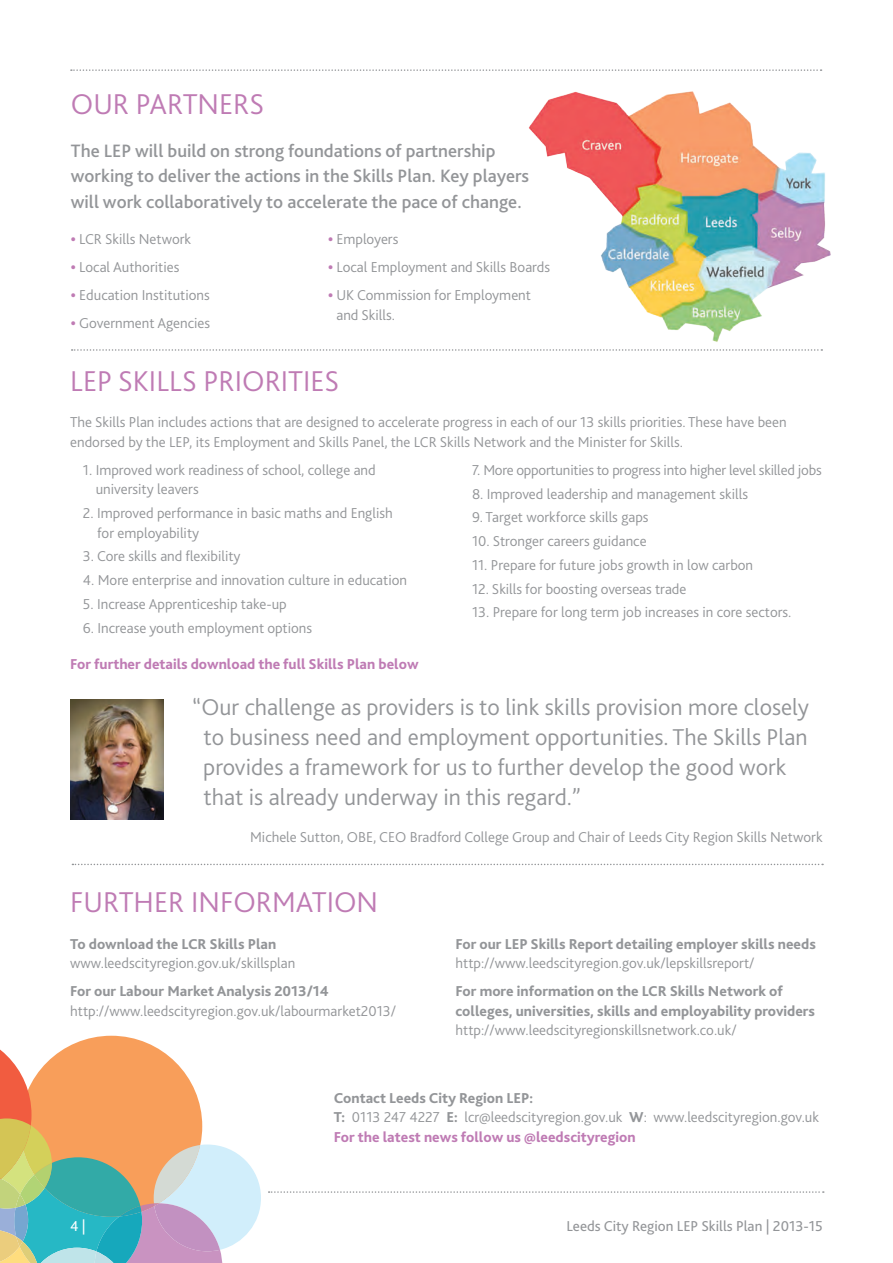
<style>
.page{position:relative;width:893px;height:1263px;background:#fff}
.page>*{position:absolute;margin:0;border:0;box-sizing:border-box;transform-origin:0 0}
.HEADINGS{font:300 30px "Bliss 2";color:#bf7bb4}
.Larger_Type{font:300 24px/30px "Bliss 2";color:#939598}
.Larger_Type-2{font:500 18.75px/25.5px "Bliss 2";color:#939598}
.Main_Copy{font:300 15px/19.5px "Bliss 2";color:#939598}
.Main_Copy-2{font:800 15px/19.5px "Bliss 2";color:#939598}
.Main_Copy-3{font:800 15px "Bliss 2";color:#bf7bb4}
.t1{font:15px "Bliss 2";color:#939598}
.t2{font:15px "Bliss 2";color:#fff}
.s1{font-weight:800;color:#bf7bb4}
.s2{font-weight:800}
.s3{font-weight:300}
</style>
<div class="page">
<svg style="left:0;top:1035px;width:261px;height:228px"></svg>
<svg style="left:269px;top:1191px;width:555px;height:2px"></svg>
<svg style="left:71px;top:69px;width:751px;height:2px"></svg>
<svg style="left:72px;top:349px;width:750px;height:2px"></svg>
<svg style="left:72px;top:864px;width:751px;height:1px"></svg>
<img style="left:70px;top:699px;width:94px;height:120px">
<img style="left:528px;top:91px;width:303px;height:251px">
<p class="HEADINGS" style="left:71px;top:86px;width:195px">OUR PARTNERS</p>
<p class="Larger_Type-2" style="left:71px;top:138px;width:460px">The LEP will build on strong foundations of partnership working to deliver the actions in the Skills Plan. Key players will work collaboratively to accelerate the pace of change.</p>
<p class="Main_Copy" style="left:71px;top:229px;width:122px"><span class="s1">•</span> LCR Skills Network</p>
<p class="Main_Copy" style="left:71px;top:257px;width:110px"><span class="s1">•</span> Local Authorities</p>
<p class="Main_Copy" style="left:71px;top:285px;width:140px"><span class="s1">•</span> Education Institutions</p>
<p class="Main_Copy" style="left:71px;top:313px;width:141px"><span class="s1">•</span> Government Agencies</p>
<p class="Main_Copy" style="left:328px;top:229px;width:72px"><span class="s1">•</span> Employers</p>
<p class="Main_Copy" style="left:328px;top:257px;width:223px"><span class="s1">•</span> Local Employment and Skills Boards</p>
<p class="Main_Copy" style="left:336px;top:285px;width:196px;text-indent:-8px"><span class="s1">•</span> UK Commission for Employment and Skills.</p>
<p class="HEADINGS" style="left:70px;top:362px;width:271px">LEP SKILLS PRIORITIES</p>
<p class="Main_Copy" style="left:70px;top:413px;width:718px">The Skills Plan includes actions that are designed to accelerate progress in each of our 13 skills priorities. These have been endorsed by the LEP, its Employment and Skills Panel, the LCR Skills Network and the Minister for Skills.</p>
<p class="Main_Copy" style="left:96px;top:460px;width:282px;text-indent:-13px">1. Improved work readiness of school, college and university leavers</p>
<p class="Main_Copy" style="left:97px;top:503px;width:297px;text-indent:-14px">2. Improved performance in basic maths and English for employability</p>
<p class="Main_Copy" style="left:83px;top:547px;width:159px">3. Core skills and flexibility</p>
<p class="Main_Copy" style="left:83px;top:570px;width:326px">4. More enterprise and innovation culture in education</p>
<p class="Main_Copy" style="left:83px;top:594px;width:205px">5. Increase Apprenticeship take-up</p>
<p class="Main_Copy" style="left:83px;top:618px;width:231px">6. Increase youth employment options</p>
<p class="Main_Copy" style="left:472px;top:460px;width:351px">7. More opportunities to progress into higher level skilled jobs</p>
<p class="Main_Copy" style="left:472px;top:484px;width:278px">8. Improved leadership and management skills</p>
<p class="Main_Copy" style="left:472px;top:508px;width:178px">9. Target workforce skills gaps</p>
<p class="Main_Copy" style="left:472px;top:531px;width:176px">10. Stronger careers guidance</p>
<p class="Main_Copy" style="left:472px;top:555px;width:283px">11. Prepare for future jobs growth in low carbon</p>
<p class="Main_Copy" style="left:472px;top:579px;width:216px">12. Skills for boosting overseas trade</p>
<p class="Main_Copy" style="left:472px;top:603px;width:321px">13. Prepare for long term job increases in core sectors.</p>
<p class="Main_Copy-3" style="left:70px;top:655px;width:350px">For further details download the full Skills Plan below</p>
<p class="Larger_Type" style="left:203px;top:692px;width:607px;text-indent:-11px">“Our challenge as providers is to link skills provision more closely to business need and employment opportunities. The Skills Plan provides a framework for us to further develop the good work that is already underway in this regard.”</p>
<p class="Main_Copy" style="left:250px;top:827px;width:574px">Michele Sutton, OBE, CEO Bradford College Group and Chair of Leeds City Region Skills Network</p>
<p class="HEADINGS" style="left:70px;top:883px;width:309px">FURTHER INFORMATION</p>
<p class="Main_Copy" style="left:70px;top:934px;width:227px"><span class="s2">To download the LCR Skills Plan </span>www.leedscityregion.gov.uk/skillsplan</p>
<p class="Main_Copy" style="left:70px;top:981px;width:327px"><span class="s2">For our Labour Market Analysis 2013/14 </span>http://www.leedscityregion.gov.uk/labourmarket2013/</p>
<p class="Main_Copy" style="left:455px;top:934px;width:362px"><span class="s2">For our LEP Skills Report detailing employer skills needs </span>http://www.leedscityregion.gov.uk/lepskillsreport/</p>
<p class="Main_Copy-2" style="left:455px;top:981px;width:361px">For more information on the LCR Skills Network of colleges, universities, skills and employability providers <span class="s3">http://www.leedscityregionskillsnetwork.co.uk/</span></p>
<p class="Main_Copy" style="left:334px;top:1088px;width:487px"><span class="s2">Contact Leeds City Region LEP:<br>T:</span> 0113 247 4227 <span class="s2">E:</span> lcr@leedscityregion.gov.uk <span class="s2">W</span>: www.leedscityregion.gov.uk<br><span class="s1">For the latest news follow us @leedscityregion</span></p>
<p class="t2" style="left:70px;top:1217px;width:17px">4 |</p>
<p class="t1" style="left:566px;top:1217px;width:258px">Leeds City Region LEP Skills Plan | 2013-15</p>
</div>
